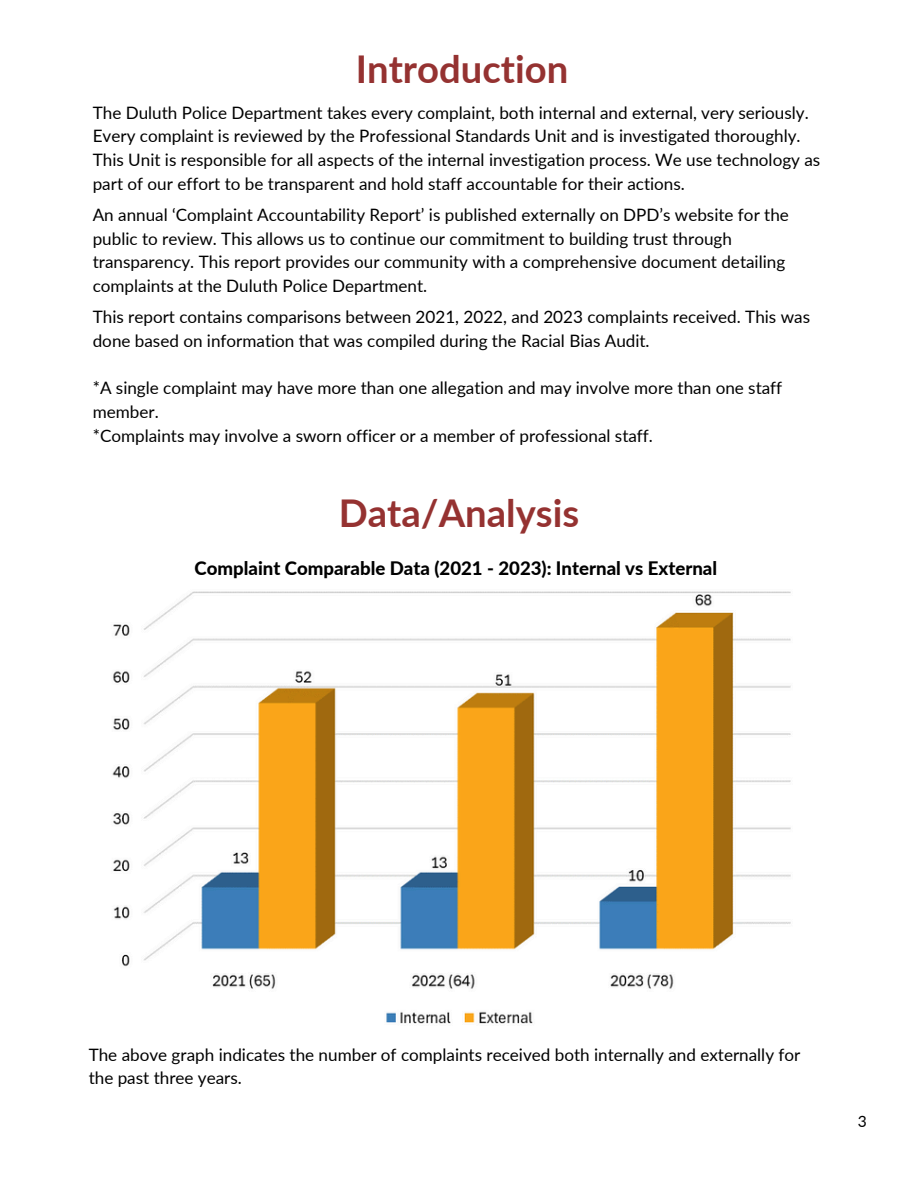
<style>
.page{position:relative;width:918px;height:1188px;background:#fff}
.page>*{position:absolute;margin:0;border:0;box-sizing:border-box;transform-origin:0 0}
.t1{font:700 38.25px "Lato";color:#953231}
.t2{font:800 18.6px "Lato";color:#000}
.t3{font:17.1px/23.7px "Lato";color:#000}
.t4{font:15.6px "Lato";color:#000}
</style>
<div class="page">
<img style="left:112px;top:591px;width:679px;height:433px">
<h1 class="t1" style="left:356px;top:45px;width:214px">Introduction</h1>
<p class="t3" style="left:93px;top:100px;width:729px">The Duluth Police Department takes every complaint, both internal and external, very seriously.<br>Every complaint is reviewed by the Professional Standards Unit and is investigated thoroughly.<br>This Unit is responsible for all aspects of the internal investigation process. We use technology as part of our effort to be transparent and hold staff accountable for their actions.</p>
<p class="t3" style="left:93px;top:203px;width:698px">An annual ‘Complaint Accountability Report’ is published externally on DPD’s website for the public to review. This allows us to continue our commitment to building trust through transparency. This report provides our community with a comprehensive document detailing complaints at the Duluth Police Department.</p>
<p class="t3" style="left:93px;top:305px;width:719px">This report contains comparisons between 2021, 2022, and 2023 complaints received. This was done based on information that was compiled during the Racial Bias Audit.</p>
<p class="t3" style="left:93px;top:376px;width:691px">*A single complaint may have more than one allegation and may involve more than one staff member.</p>
<h1 class="t3" style="left:93px;top:423px;width:562px">*Complaints may involve a sworn officer or a member of professional staff.</h1>
<h2 class="t1" style="left:339px;top:489px;width:242px">Data/Analysis</h2>
<p class="t2" style="left:195px;top:557px;width:524px">Complaint Comparable Data (2021 - 2023): Internal vs External</p>
<p class="t3" style="left:89px;top:1042px;width:713px">The above graph indicates the number of complaints received both internally and externally for the past three years.</p>
<p class="t4" style="left:858px;top:1112px;width:11px">3</p>
</div>
